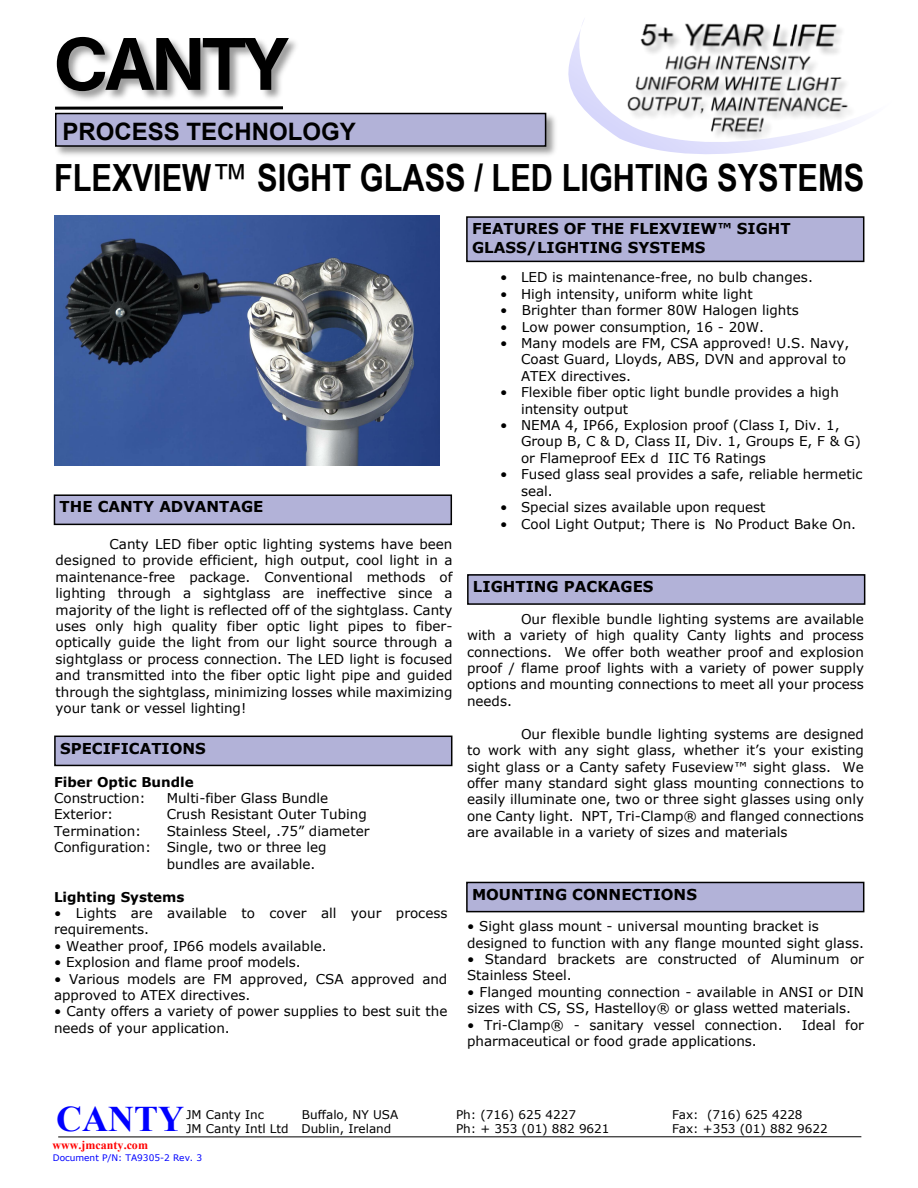
<style>
.page{position:relative;width:918px;height:1188px;background:#fff}
.page>*{position:absolute;margin:0;border:0;box-sizing:border-box;transform-origin:0 0}
.t1{font:72px "Basic Sans SF Bold";color:#000}
.t2{font:700 37.5px "Arial Narrow";color:#000}
.t3{font:700 36px "Times New Roman";color:#00f}
.t4{font:700 24px "Arial";color:#000}
.t5{font:700 15px/18.3px "Verdana";color:#000}
.t6{font:13.5px/16.4px "Verdana";color:#000}
.t7{font:700 13.5px "Verdana";color:#000}
.t8{font:12px "Verdana";color:#000}
.t9{font:700 12px "Times New Roman";color:#f00}
.t10{font:9px "Verdana";color:#00f}
.s1{font-family:"Arial";font-weight:400}
</style>
<div class="page">
<hr style="left:58px;top:1136px;width:803px;height:1px;background:#000">
<svg style="left:568px;top:20px;width:283px;height:134px"></svg>
<img style="left:54px;top:215px;width:385px;height:250px">
<img style="left:59px;top:39px;width:237px;height:61px">
<img style="left:55px;top:112px;width:501px;height:44px">
<div style="left:56px;top:114px;width:490px;height:32px;background:#b2b2d8"></div>
<div style="left:55px;top:113px;width:491px;height:34px;border:2px solid #000"></div>
<svg style="left:55px;top:106px;width:228px;height:4px"></svg>
<div style="left:54px;top:495px;width:397px;height:29px;background:#b2b2d8"></div>
<div style="left:54px;top:494px;width:398px;height:31px;border:2px solid #000"></div>
<div style="left:55px;top:736px;width:397px;height:29px;background:#b2b2d8"></div>
<div style="left:54px;top:736px;width:398px;height:30px;border:2px solid #000"></div>
<div style="left:467px;top:217px;width:397px;height:44px;background:#b2b2d8"></div>
<div style="left:466px;top:216px;width:398px;height:46px;border:2px solid #000"></div>
<div style="left:468px;top:575px;width:397px;height:29px;background:#b2b2d8"></div>
<div style="left:467px;top:574px;width:398px;height:31px;border:2px solid #000"></div>
<div style="left:467px;top:882px;width:397px;height:30px;background:#b2b2d8"></div>
<div style="left:466px;top:882px;width:398px;height:30px;border:2px solid #000"></div>
<h1 class="t1" style="left:55px;top:37px;width:234px">CANTY</h1>
<h3 class="t4" style="left:62px;top:122px;width:295px">PROCESS TECHNOLOGY</h3>
<h2 class="t2" style="left:54px;top:164px;width:812px">FLEXVIEW<span class="s1">™</span> SIGHT GLASS / LED LIGHTING SYSTEMS</h2>
<p class="t5" style="left:60px;top:499px;width:205px">THE CANTY ADVANTAGE</p>
<p class="t6" style="left:56px;top:537px;width:398px;text-align:justify;text-indent:54px">Canty LED fiber optic lighting systems have been designed to provide efficient, high output, cool light in a maintenance-free package. Conventional methods of lighting through a sightglass are ineffective since a majority of the light is reflected off of the sightglass. Canty uses only high quality fiber optic light pipes to fiber&shy;optically guide the light from our light source through a sightglass or process connection. The LED light is focused and transmitted into the fiber optic light pipe and guided through the sightglass, minimizing losses while maximizing your tank or vessel lighting!</p>
<p class="t5" style="left:60px;top:740px;width:147px">SPECIFICATIONS</p>
<p class="t7" style="left:54px;top:776px;width:141px">Fiber Optic Bundle</p>
<p class="t6" style="left:54px;top:791px;width:93px">Construction:</p>
<p class="t6" style="left:167px;top:791px;width:163px">Multi-fiber Glass Bundle</p>
<p class="t6" style="left:54px;top:807px;width:61px">Exterior:</p>
<p class="t6" style="left:167px;top:807px;width:202px">Crush Resistant Outer Tubing</p>
<p class="t6" style="left:54px;top:824px;width:89px">Termination:</p>
<p class="t6" style="left:167px;top:824px;width:204px">Stainless Steel, .75” diameter</p>
<p class="t6" style="left:54px;top:840px;width:274px">Configuration: Single, two or three leg</p>
<p class="t6" style="left:167px;top:857px;width:150px">bundles are available.</p>
<p class="t7" style="left:54px;top:891px;width:132px">Lighting Systems</p>
<p class="t6" style="left:54px;top:906px;width:395px">• Lights are available to cover all your process requirements.</p>
<p class="t6" style="left:54px;top:939px;width:274px">• Weather proof, IP66 models available.</p>
<p class="t6" style="left:54px;top:955px;width:248px">• Explosion and flame proof models.</p>
<p class="t6" style="left:54px;top:972px;width:395px">• Various models are FM approved, CSA approved and approved to ATEX directives.</p>
<p class="t6" style="left:54px;top:1004px;width:395px">• Canty offers a variety of power supplies to best suit the needs of your application.</p>
<p class="t5" style="left:472px;top:221px;width:320px">FEATURES OF THE FLEXVIEW™ SIGHT<br>GLASS/LIGHTING SYSTEMS</p>
<p class="t6" style="left:500px;top:270px;width:314px">• LED is maintenance-free, no bulb changes.</p>
<p class="t6" style="left:500px;top:287px;width:254px">• High intensity, uniform white light</p>
<p class="t6" style="left:500px;top:303px;width:300px">• Brighter than former 80W Halogen lights</p>
<p class="t6" style="left:500px;top:320px;width:265px">• Low power consumption, 16 - 20W.</p>
<p class="t6" style="left:521px;top:336px;width:330px;text-indent:-21px">• Many models are FM, CSA approved! U.S. Navy,<br>Coast Guard, Lloyds, ABS, DVN and approval to<br>ATEX directives.</p>
<p class="t6" style="left:521px;top:385px;width:319px;text-indent:-21px">• Flexible fiber optic light bundle provides a high intensity output</p>
<p class="t6" style="left:521px;top:418px;width:341px;text-indent:-21px">• NEMA 4, IP66, Explosion proof (Class I, Div. 1,<br>Group B, C &amp; D, Class II, Div. 1, Groups E, F &amp; G) or Flameproof EEx d IIC T6 Ratings</p>
<p class="t6" style="left:521px;top:467px;width:343px;text-indent:-21px">• Fused glass seal provides a safe, reliable hermetic seal.</p>
<p class="t6" style="left:500px;top:500px;width:267px">• Special sizes available upon request</p>
<p class="t6" style="left:500px;top:517px;width:357px">• Cool Light Output; There is No Product Bake On.</p>
<p class="t5" style="left:473px;top:579px;width:182px">LIGHTING PACKAGES</p>
<p class="t6" style="left:467px;top:612px;width:398px;text-align:justify;text-indent:54px">Our flexible bundle lighting systems are available with a variety of high quality Canty lights and process connections. We offer both weather proof and explosion proof / flame proof lights with a variety of power supply options and mounting connections to meet all your process needs.</p>
<p class="t6" style="left:467px;top:727px;width:398px;text-align:justify;text-indent:54px">Our flexible bundle lighting systems are designed to work with any sight glass, whether it’s your existing sight glass or a Canty safety Fuseview™ sight glass. We offer many standard sight glass mounting connections to easily illuminate one, two or three sight glasses using only one Canty light. NPT, Tri-Clamp® and flanged connections are available in a variety of sizes and materials</p>
<p class="t5" style="left:472px;top:886px;width:227px">MOUNTING CONNECTIONS</p>
<p class="t6" style="left:467px;top:919px;width:398px">• Sight glass mount - universal mounting bracket is designed to function with any flange mounted sight glass.</p>
<p class="t6" style="left:467px;top:952px;width:398px">• Standard brackets are constructed of Aluminum or<br>Stainless Steel.</p>
<p class="t6" style="left:467px;top:985px;width:398px">• Flanged mounting connection - available in ANSI or DIN sizes with CS, SS, Hastelloy® or glass wetted materials.</p>
<p class="t6" style="left:467px;top:1018px;width:317px">• Tri-Clamp® - sanitary vessel connection.</p>
<p class="t6" style="left:802px;top:1018px;width:64px">Ideal for</p>
<p class="t6" style="left:467px;top:1034px;width:291px">pharmaceutical or food grade applications.</p>
<h3 class="t3" style="left:56px;top:1107px;width:130px">CANTY</h3>
<p class="t9" style="left:53px;top:1141px;width:97px">www.jmcanty.com</p>
<p class="t8" style="left:186px;top:1109px;width:79px">JM Canty Inc</p>
<p class="t8" style="left:302px;top:1109px;width:98px">Buffalo, NY USA</p>
<p class="t8" style="left:456px;top:1109px;width:121px">Ph: (716) 625 4227</p>
<p class="t8" style="left:672px;top:1109px;width:132px">Fax: (716) 625 4228</p>
<p class="t8" style="left:186px;top:1124px;width:207px">JM Canty Intl Ltd Dublin, Ireland</p>
<p class="t8" style="left:456px;top:1124px;width:155px">Ph: + 353 (01) 882 9621</p>
<p class="t8" style="left:672px;top:1124px;width:157px">Fax: +353 (01) 882 9622</p>
<p class="t10" style="left:53px;top:1154px;width:151px">Document P/N: TA9305-2 Rev. 3</p>
</div>
